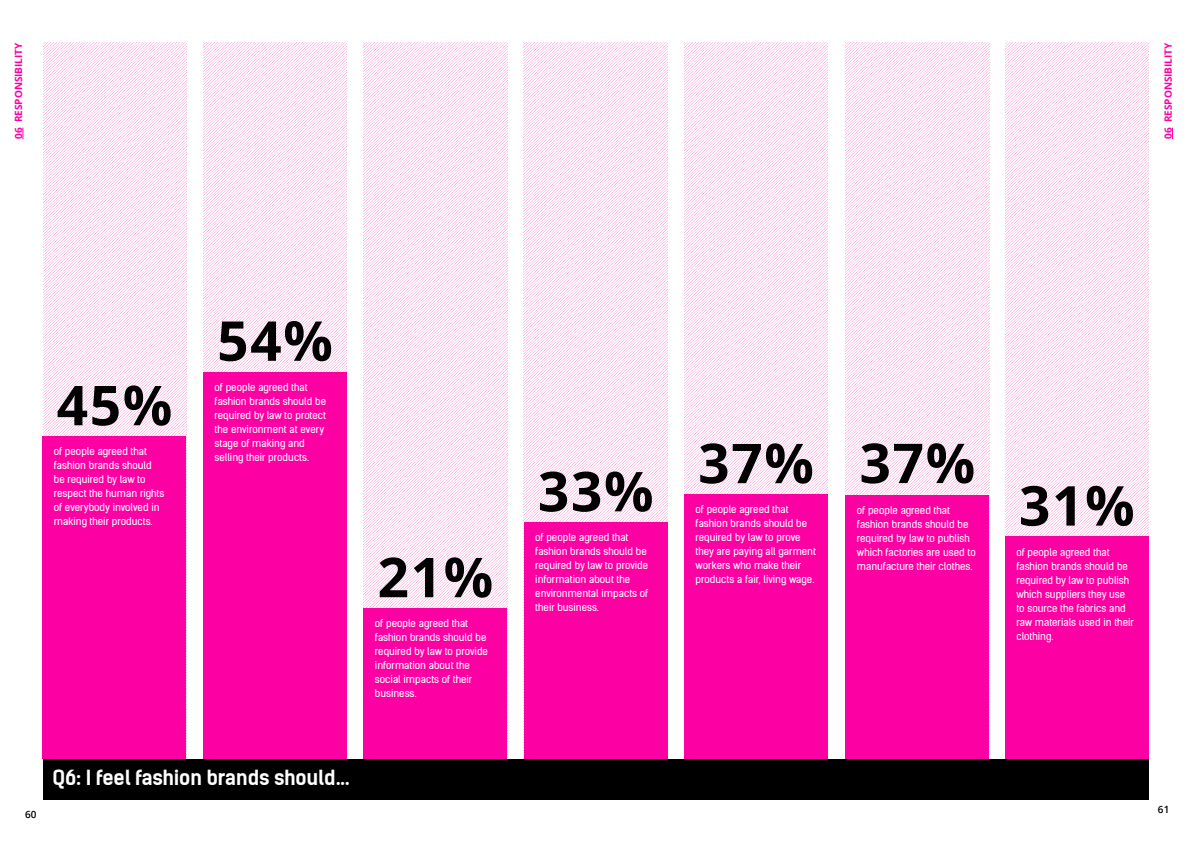
<style>
.page{position:relative;width:1191px;height:842px;background:#fff}
.page>*{position:absolute;margin:0;border:0;box-sizing:border-box;transform-origin:0 0}
.t1{font:700 55px "Open Sans";letter-spacing:.03em;color:#000}
.t2{font:700 20px "Kelson Sans BG";letter-spacing:-.01em;color:#fff}
.t3{font:10px/14px "Kelson Sans BG";color:#fff}
.t4{font:700 10px "Open Sans";color:#fd00a4}
.t5{font:600 10px "Open Sans";color:#000}
</style>
<div class="page">
<img style="left:43px;top:43px;width:143px;height:393px">
<img style="left:364px;top:43px;width:143px;height:565px">
<img style="left:845px;top:43px;width:144px;height:716px">
<img style="left:203px;top:43px;width:144px;height:329px">
<img style="left:684px;top:43px;width:143px;height:451px">
<img style="left:524px;top:43px;width:143px;height:479px">
<img style="left:1005px;top:43px;width:143px;height:494px">
<div style="left:43px;top:436px;width:143px;height:323px;background:#fd00a4"></div>
<div style="left:203px;top:372px;width:144px;height:387px;background:#fd00a4"></div>
<div style="left:364px;top:608px;width:143px;height:151px;background:#fd00a4"></div>
<div style="left:524px;top:522px;width:143px;height:237px;background:#fd00a4"></div>
<div style="left:684px;top:494px;width:143px;height:265px;background:#fd00a4"></div>
<div style="left:845px;top:495px;width:144px;height:263px;background:#fd00a4"></div>
<div style="left:1005px;top:537px;width:143px;height:222px;background:#fd00a4"></div>
<div style="left:43px;top:759px;width:1105px;height:40px;background:#000"></div>
<p class="t4" style="left:11px;top:139px;width:98px;rotate:-90deg">06 RESPONSIBILITY</p>
<p class="t4" style="left:1161px;top:139px;width:98px;rotate:-90deg">06 RESPONSIBILITY</p>
<h1 class="t1" style="left:57px;top:366px;width:117px">45%</h1>
<p class="t3" style="left:54px;top:445px;width:112px">of people agreed that fashion brands should be required by law to respect the human rights of everybody involved in making their products.</p>
<h1 class="t1" style="left:217px;top:302px;width:117px">54%</h1>
<p class="t3" style="left:215px;top:380px;width:113px">of people agreed that fashion brands should be required by law to protect the environment at every stage of making and selling their products.</p>
<h1 class="t1" style="left:377px;top:538px;width:117px">21%</h1>
<p class="t3" style="left:375px;top:617px;width:115px">of people agreed that fashion brands should be required by law to provide information about the social impacts of their business.</p>
<p class="t5" style="left:25px;top:808px;width:13px">60</p>
<h2 class="t2" style="left:53px;top:765px;width:299px">Q6: I feel fashion brands should...</h2>
<h1 class="t1" style="left:538px;top:452px;width:117px">33%</h1>
<p class="t3" style="left:535px;top:531px;width:115px">of people agreed that fashion brands should be required by law to provide information about the environmental impacts of their business.</p>
<h1 class="t1" style="left:698px;top:424px;width:278px">37% 37%</h1>
<p class="t3" style="left:695px;top:503px;width:122px">of people agreed that fashion brands should be required by law to prove they are paying all garment workers who make their products a fair, living wage.</p>
<p class="t3" style="left:857px;top:503px;width:120px">of people agreed that fashion brands should be required by law to publish which factories are used to manufacture their clothes.</p>
<h1 class="t1" style="left:1019px;top:467px;width:117px">31%</h1>
<p class="t3" style="left:1016px;top:545px;width:119px">of people agreed that fashion brands should be required by law to publish which suppliers they use to source the fabrics and raw materials used in their clothing.</p>
<p class="t5" style="left:1158px;top:802px;width:13px">61</p>
</div>
